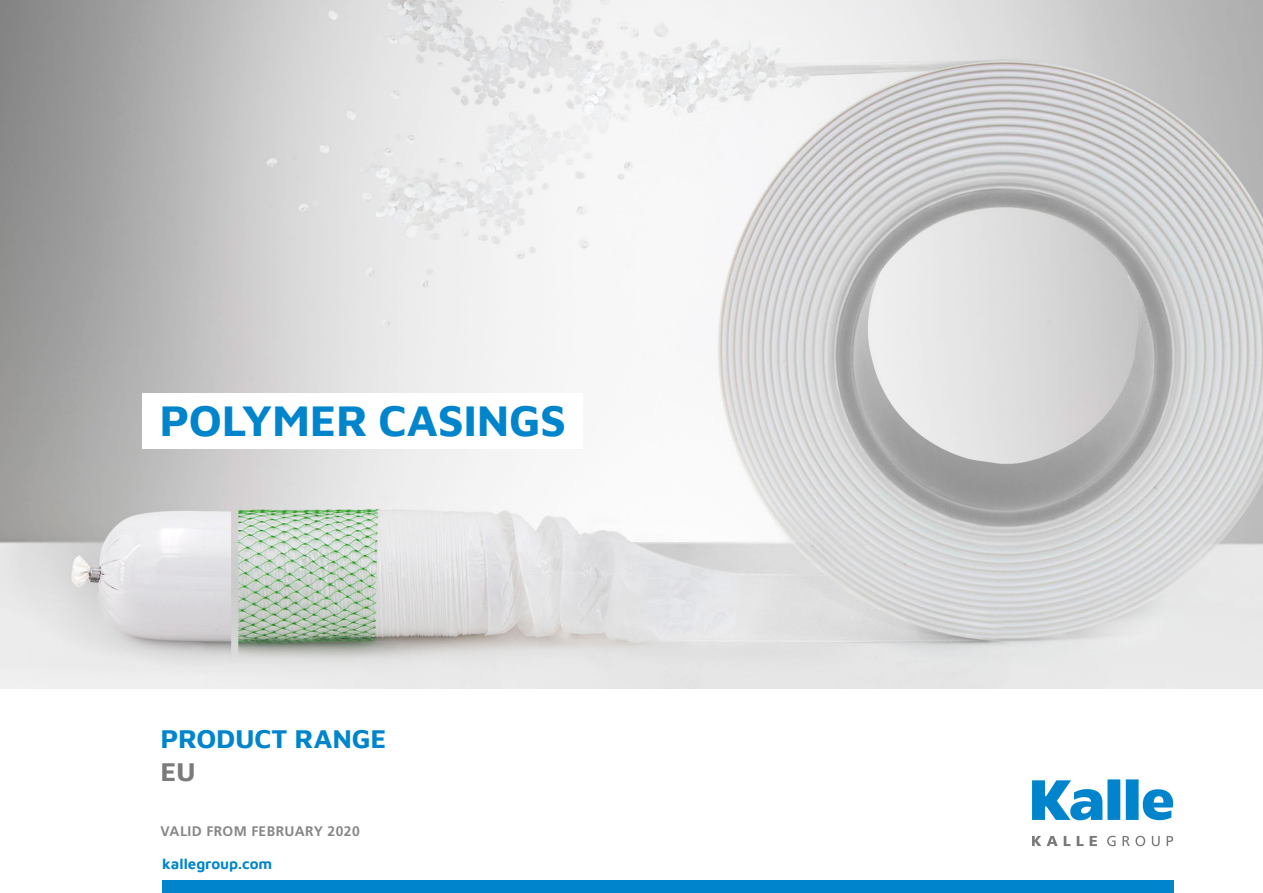
<style>
.page{position:relative;width:1263px;height:893px;background:#fff}
.page>*{position:absolute;margin:0;border:0;box-sizing:border-box;transform-origin:0 0}
.t1{font:700 45px "Maven Pro";letter-spacing:-.005em;color:#0085cd}
.t2{font:700 27px "Maven Pro";letter-spacing:-.01em;color:#0085cd}
.t3{font:700 27px "Maven Pro";color:#7a7b7a}
.t4{font:700 15px "Maven Pro";color:#0085cd}
.t5{font:700 13.8px "Frutiger LT Std";letter-spacing:.03em;color:#868786}
</style>
<div class="page">
<div style="left:162px;top:880px;width:1012px;height:13px;background:#0085cd"></div>
<svg style="left:1032px;top:779px;width:142px;height:41px"></svg>
<svg style="left:1032px;top:836px;width:141px;height:10px"></svg>
<img style="left:0;top:0;width:1263px;height:689px">
<div style="left:142px;top:393px;width:441px;height:56px;background:#fff"></div>
<h1 class="t1" style="left:159px;top:389px;width:408px">POLYMER CASINGS</h1>
<h2 class="t2" style="left:161px;top:719px;width:227px">PRODUCT RANGE</h2>
<h2 class="t3" style="left:161px;top:753px;width:37px">EU</h2>
<p class="t5" style="left:161px;top:823px;width:201px">VALID FROM FEBRUARY 2020</p>
<p class="t4" style="left:162px;top:853px;width:112px">kallegroup.com</p>
</div>
